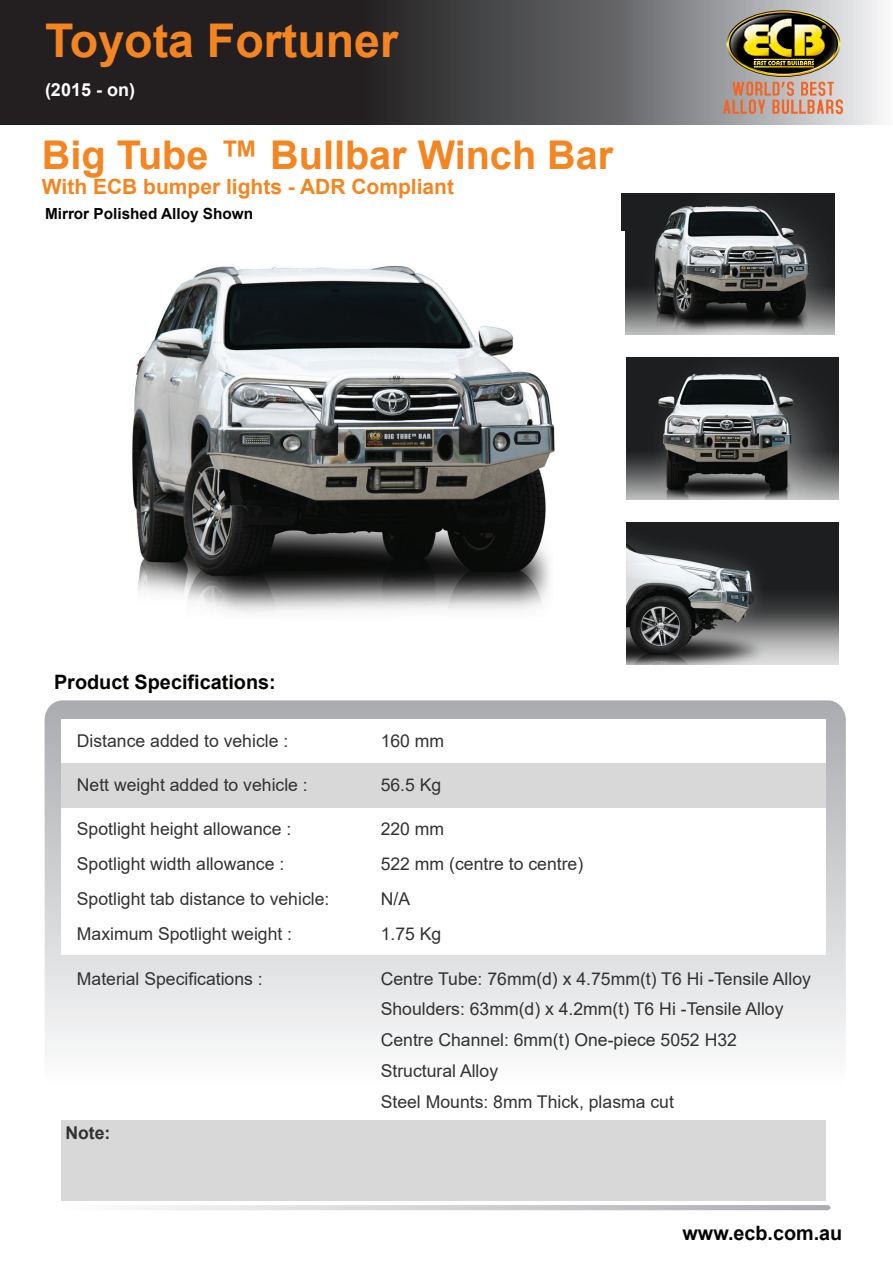
<style>
.page{position:relative;width:893px;height:1263px;background:#fff}
.page>*{position:absolute;margin:0;border:0;box-sizing:border-box;transform-origin:0 0}
.t1{font:700 46.5px "Arial";color:#f58520}
.t2{font:700 39.6px "Arial";color:#f58520}
.t3{font:700 21px "Arial";color:#f58520}
.t4{font:700 19.8px "Arial";color:#040503}
.t5{font:700 18px "Arial";color:#fff}
.t6{font:17.55px/35.2px "Arial";color:#313232}
.t7{font:700 17.55px "Arial";color:#313232}
.t8{font:700 15.3px "Arial";color:#040503}
</style>
<div class="page">
<svg style="left:0;top:0;width:883px;height:124px;background:#484648"></svg>
<svg style="left:45px;top:700px;width:801px;height:347px"></svg>
<div style="left:61px;top:719px;width:765px;height:44px;background:#fff"></div>
<div style="left:61px;top:803px;width:765px;height:152px;background:#fff"></div>
<div style="left:61px;top:763px;width:765px;height:44px;background:#d8d8d8"></div>
<img style="left:723px;top:10px;width:120px;height:104px">
<svg style="left:142px;top:1205px;width:688px;height:5px;background:#cfd0d2"></svg>
<div style="left:61px;top:1121px;width:764px;height:80px;background:#d8d8d8"></div>
<img style="left:621px;top:193px;width:213px;height:142px">
<img style="left:132px;top:231px;width:492px;height:382px">
<img style="left:626px;top:358px;width:213px;height:141px">
<img style="left:626px;top:522px;width:213px;height:142px">
<h1 class="t1" style="left:45px;top:8px;width:355px">Toyota Fortuner</h1>
<p class="t5" style="left:45px;top:77px;width:92px">(2015 - on)</p>
<h2 class="t2" style="left:42px;top:127px;width:573px">Big Tube ™ Bullbar Winch Bar</h2>
<p class="t3" style="left:42px;top:172px;width:414px">With ECB bumper lights - ADR Compliant</p>
<p class="t8" style="left:45px;top:203px;width:210px">Mirror Polished Alloy Shown</p>
<p class="t4" style="left:54px;top:668px;width:223px">Product Specifications:</p>
<p class="t6" style="left:77px;top:723px;width:213px">Distance added to vehicle :</p>
<p class="t6" style="left:77px;top:767px;width:232px">Nett weight added to vehicle :</p>
<p class="t6" style="left:77px;top:811px;width:254px">Spotlight height allowance :<br>Spotlight width allowance :<br>Spotlight tab distance to vehicle:<br>Maximum Spotlight weight :</p>
<p class="t6" style="left:77px;top:960px;width:187px">Material Specifications :</p>
<p class="t7" style="left:65px;top:1121px;width:46px">Note:</p>
<p class="t6" style="left:381px;top:723px;width:65px">160 mm</p>
<p class="t6" style="left:381px;top:767px;width:62px">56.5 Kg</p>
<p class="t6" style="left:381px;top:811px;width:204px">220 mm<br>522 mm (centre to centre)<br>N/A<br>1.75 Kg</p>
<p class="t6" style="left:381px;top:963px;width:432px;line-height:30.8px">Centre Tube: 76mm(d) x 4.75mm(t) T6 Hi -Tensile Alloy Shoulders: 63mm(d) x 4.2mm(t) T6 Hi -Tensile Alloy Centre Channel: 6mm(t) One-piece 5052 H32<br>Structural Alloy<br>Steel Mounts: 8mm Thick, plasma cut</p>
<p class="t4" style="left:683px;top:1219px;width:161px">www.ecb.com.au</p>
</div>
